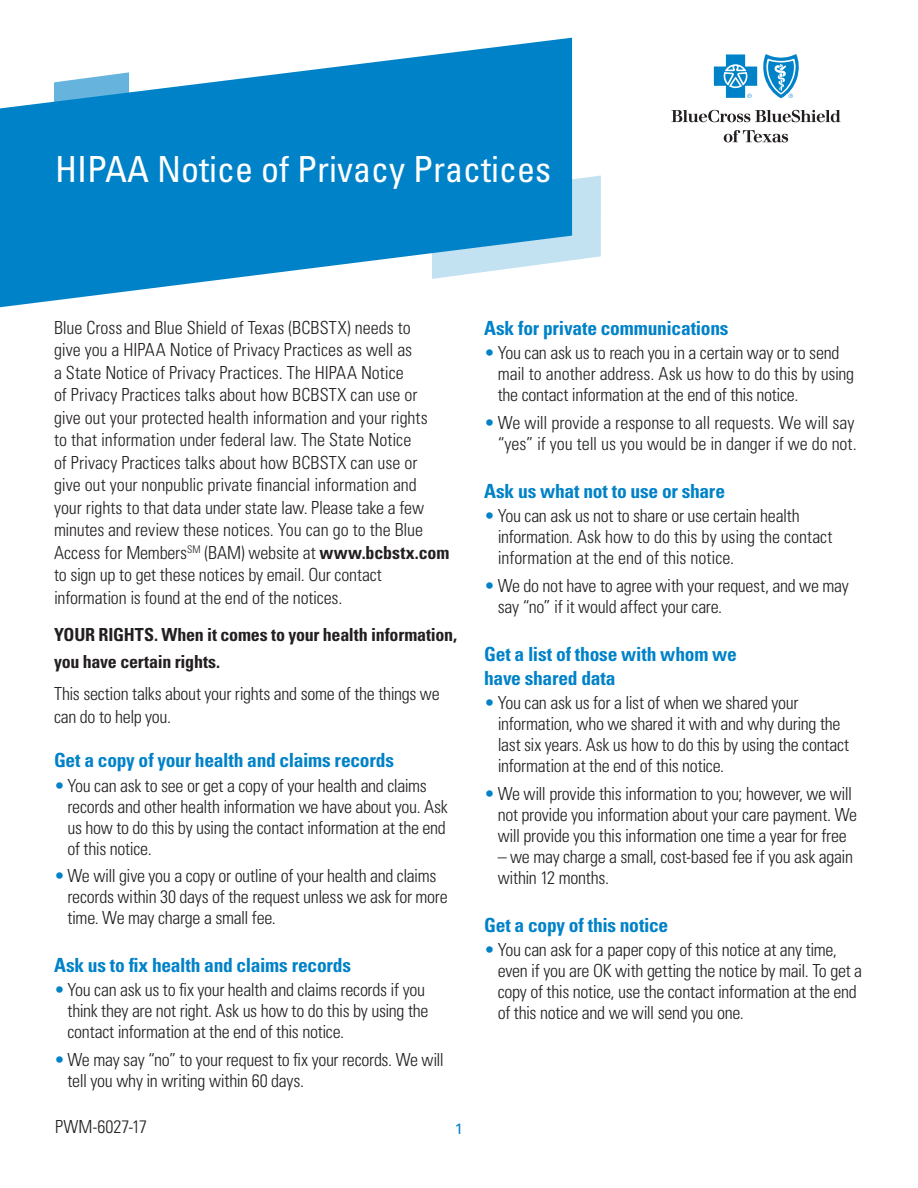
<style>
.page{position:relative;width:918px;height:1188px;background:#fff}
.page>*{position:absolute;margin:0;border:0;box-sizing:border-box;transform-origin:0 0}
.t1{font:condensed 36px "Univers LT Std";color:#fff}
.t2{font:700 condensed 19.5px/24.3px "Univers LT Std";letter-spacing:-.015em;color:#0082c8}
.t3{font:300 condensed 18px/21px "Univers LT Std";letter-spacing:-.015em;color:#231f20}
.t4{font:700 condensed 18px/27px "Univers LT Std";letter-spacing:-.015em;color:#231f20}
.t5{font:15px "Univers LT Std";color:#0082c8}
.s1{font-weight:700}
.s2{color:#0082c8}
</style>
<div class="page">
<svg style="left:572px;top:176px;width:29px;height:84px"></svg>
<svg style="left:0;top:38px;width:572px;height:269px;fill:#0082c8"></svg>
<svg style="left:714px;top:54px;width:85px;height:44px"></svg>
<svg style="left:671px;top:110px;width:170px;height:12px"></svg>
<svg style="left:724px;top:130px;width:64px;height:12px"></svg>
<h1 class="t1" style="left:55px;top:146px;width:498px">HIPAA Notice of Privacy Practices</h1>
<p class="t3" style="left:54px;top:316px;width:397px;line-height:22.5px">Blue Cross and Blue Shield of Texas (BCBSTX) needs to<br>give you a HIPAA Notice of Privacy Practices as well as<br>a State Notice of Privacy Practices. The HIPAA Notice<br>of Privacy Practices talks about how BCBSTX can use or<br>give out your protected health information and your rights<br>to that information under federal law. The State Notice<br>of Privacy Practices talks about how BCBSTX can use or<br>give out your nonpublic private financial information and<br>your rights to that data under state law. Please take a few minutes and review these notices. You can go to the Blue Access for Members<sup>SM</sup> (BAM) website at <span class="s1">www.bcbstx.com </span>to sign up to get these notices by email. Our contact information is found at the end of the notices.</p>
<p class="t4" style="left:54px;top:621px;width:405px">YOUR RIGHTS. When it comes to your health information, you have certain rights.</p>
<p class="t3" style="left:54px;top:683px;width:387px;line-height:22.5px">This section talks about your rights and some of the things we can do to help you.</p>
<p class="t2" style="left:54px;top:748px;width:342px">Get a copy of your health and claims records</p>
<p class="t3" style="left:68px;top:775px;width:382px;text-indent:-14px"><span class="s2">•</span> You can ask to see or get a copy of your health and claims records and other health information we have about you. Ask us how to do this by using the contact information at the end of this notice.</p>
<p class="t3" style="left:68px;top:865px;width:382px;text-indent:-14px"><span class="s2">•</span> We will give you a copy or outline of your health and claims records within 30 days of the request unless we ask for more time. We may charge a small fee.</p>
<p class="t2" style="left:54px;top:953px;width:299px">Ask us to fix health and claims records</p>
<p class="t3" style="left:68px;top:980px;width:363px;text-indent:-14px"><span class="s2">•</span> You can ask us to fix your health and claims records if you think they are not right. Ask us how to do this by using the contact information at the end of this notice.</p>
<p class="t3" style="left:68px;top:1049px;width:378px;text-indent:-14px"><span class="s2">•</span> We may say “no” to your request to fix your records. We will tell you why in writing within 60 days.</p>
<p class="t3" style="left:55px;top:1116px;width:93px">PWM-6027-17</p>
<p class="t5" style="left:455px;top:1120px;width:10px">1</p>
<p class="t2" style="left:484px;top:316px;width:246px">Ask for private communications</p>
<p class="t3" style="left:498px;top:342px;width:358px;text-indent:-14px"><span class="s2">•</span> You can ask us to reach you in a certain way or to send mail to another address. Ask us how to do this by using the contact information at the end of this notice.</p>
<p class="t3" style="left:484px;top:412px;width:374px;text-align:right"><span class="s2">•</span> We will provide a response to all requests. We will say “yes” if you tell us you would be in danger if we do not.</p>
<p class="t2" style="left:484px;top:479px;width:242px">Ask us what not to use or share</p>
<p class="t3" style="left:498px;top:505px;width:336px;text-indent:-14px"><span class="s2">•</span> You can ask us not to share or use certain health information. Ask how to do this by using the contact information at the end of this notice.</p>
<p class="t3" style="left:498px;top:575px;width:353px;text-indent:-14px"><span class="s2">•</span> We do not have to agree with your request, and we may say “no” if it would affect your care.</p>
<p class="t2" style="left:484px;top:642px;width:254px">Get a list of those with whom we have shared data</p>
<p class="t3" style="left:498px;top:693px;width:353px;text-indent:-14px"><span class="s2">•</span> You can ask us for a list of when we shared your information, who we shared it with and why during the last six years. Ask us how to do this by using the contact information at the end of this notice.</p>
<p class="t3" style="left:498px;top:783px;width:361px;text-indent:-14px"><span class="s2">•</span> We will provide this information to you; however, we will not provide you information about your care payment. We will provide you this information one time a year for free</p>
<p class="t3" style="left:498px;top:846px;width:357px">– we may charge a small, cost‑based fee if you ask again within 12 months.</p>
<p class="t2" style="left:484px;top:913px;width:186px">Get a copy of this notice</p>
<p class="t3" style="left:498px;top:940px;width:366px;text-indent:-14px"><span class="s2">•</span> You can ask for a paper copy of this notice at any time, even if you are OK with getting the notice by mail. To get a copy of this notice, use the contact information at the end of this notice and we will send you one.</p>
</div>
